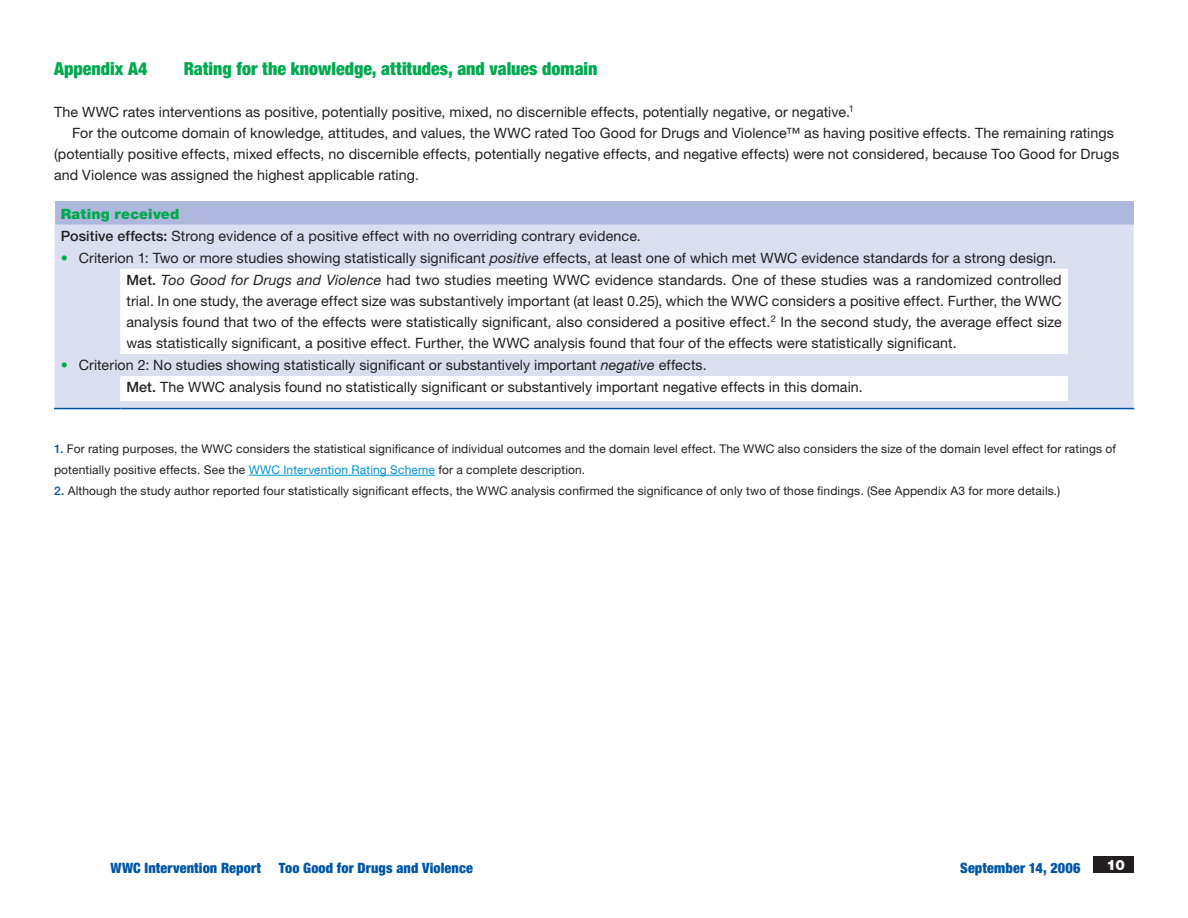
<style>
.page{position:relative;width:1188px;height:918px;background:#fff}
.page>*{position:absolute;margin:0;border:0;box-sizing:border-box;transform-origin:0 0}
.t1{font:900 condensed 18px "Helvetica Neue LT Std";color:#00a94e}
.zz_rating_extract{font:14.25px/21px "Helvetica Neue LT Std";letter-spacing:.005em;color:#231f20;text-align:justify}
._05_text_indent{font:14.25px/21px "Helvetica Neue LT Std";letter-spacing:.005em;color:#231f20}
.zz_table_bullet{font:14.25px "Helvetica Neue LT Std";letter-spacing:.005em;color:#231f20}
._04b_text_space_befo{font:14.25px "Helvetica Neue LT Std";letter-spacing:.005em;color:#231f20}
.zz_rating_body_effec{font:14.25px "Helvetica Neue LT Std";letter-spacing:.005em;color:#231f20}
.t2{font:900 condensed 14.25px "Helvetica Neue LT Std";letter-spacing:.01em;color:#0155a5}
.zz_table_col__head{font:900 14.25px "Helvetica Neue LT Std";letter-spacing:.01em;color:#00a94e}
.t3{font:900 14.25px "Helvetica Neue LT Std";color:#fff}
.t4{font:12px/21px "Helvetica Neue LT Std";letter-spacing:.015em;color:#231f20}
.s1{font-weight:500}
.s2{color:#00a94e}
.s3{font-style:italic}
.s4{font-weight:500;color:#0155a5}
.s5{color:#0093d0}
</style>
<div class="page">
<div style="left:1094px;top:856px;width:40px;height:17px;background:#231f20"></div>
<hr style="left:249px;top:475px;width:186px;height:1px;background:#0093d0">
<div style="left:55px;top:201px;width:1079px;height:24px;background:#adb8dc"></div>
<div style="left:55px;top:225px;width:1079px;height:176px;background:#d9dfef"></div>
<svg style="left:120px;top:269px;width:948px;height:132px"></svg>
<svg style="left:55px;top:401px;width:1079px;height:7px;background:#d3dbed"></svg>
<hr style="left:54px;top:408px;width:66px;height:1px;background:#0155a5">
<hr style="left:120px;top:408px;width:948px;height:1px;background:#0155a5">
<hr style="left:1068px;top:408px;width:66px;height:1px;background:#0155a5">
<h2 class="t1" style="left:54px;top:58px;width:95px">Appendix A4</h2>
<h2 class="t1" style="left:184px;top:58px;width:415px">Rating for the knowledge, attitudes, and values domain</h2>
<p class="_04b_text_space_befo" style="left:54px;top:103px;width:801px">The WWC rates interventions as positive, potentially positive, mixed, no discernible effects, potentially negative, or negative.<sup>1</sup></p>
<p class="_05_text_indent" style="left:54px;top:122px;width:1067px;text-indent:18px">For the outcome domain of knowledge, attitudes, and values, the WWC rated Too Good for Drugs and Violence™ as having positive effects. The remaining ratings (potentially positive effects, mixed effects, no discernible effects, potentially negative effects, and negative effects) were not considered, because Too Good for Drugs and Violence was assigned the highest applicable rating.</p>
<p class="zz_table_col__head" style="left:61px;top:205px;width:120px">Rating received</p>
<p class="zz_rating_body_effec" style="left:61px;top:227px;width:582px"><span class="s1">Positive effects:</span> Strong evidence of a positive effect with no overriding contrary evidence.</p>
<p class="zz_table_bullet" style="left:61px;top:249px;width:997px"><span class="s2">•</span> Criterion 1: Two or more studies showing statistically significant <span class="s3">positive</span> effects, at least one of which met WWC evidence standards for a strong design.</p>
<p class="zz_rating_extract" style="left:126px;top:269px;width:937px"><span class="s1">Met.</span> <span class="s3">Too Good for Drugs and Violence</span> had two studies meeting WWC evidence standards. One of these studies was a randomized controlled trial. In one study, the average effect size was substantively important (at least 0.25), which the WWC considers a positive effect. Further, the WWC analysis found that two of the effects were statistically significant, also considered a positive effect.<sup>2</sup> In the second study, the average effect size was statistically significant, a positive effect. Further, the WWC analysis found that four of the effects were statistically significant.</p>
<p class="zz_table_bullet" style="left:61px;top:357px;width:648px"><span class="s2">•</span> Criterion 2: No studies showing statistically significant or substantively important <span class="s3">negative</span> effects.</p>
<p class="zz_rating_extract" style="left:126px;top:377px;width:738px"><span class="s1">Met.</span> The WWC analysis found no statistically significant or substantively important negative effects in this domain.</p>
<p class="t4" style="left:54px;top:438px;width:1063px"><span class="s4">1.</span> For rating purposes, the WWC considers the statistical significance of individual outcomes and the domain level effect. The WWC also considers the size of the domain level effect for ratings of potentially positive effects. See the <span class="s5">WWC Intervention Rating Scheme</span> for a complete description.</p>
<p class="t4" style="left:54px;top:480px;width:1008px"><span class="s4">2.</span> Although the study author reported four statistically significant effects, the WWC analysis confirmed the significance of only two of those findings. (See Appendix A3 for more details.)</p>
<p class="t2" style="left:111px;top:859px;width:152px">WWC Intervention Report</p>
<p class="t2" style="left:279px;top:859px;width:196px">Too Good for Drugs and Violence</p>
<p class="t2" style="left:960px;top:859px;width:122px">September 14, 2006</p>
<p class="t3" style="left:1107px;top:856px;width:20px">10</p>
</div>
